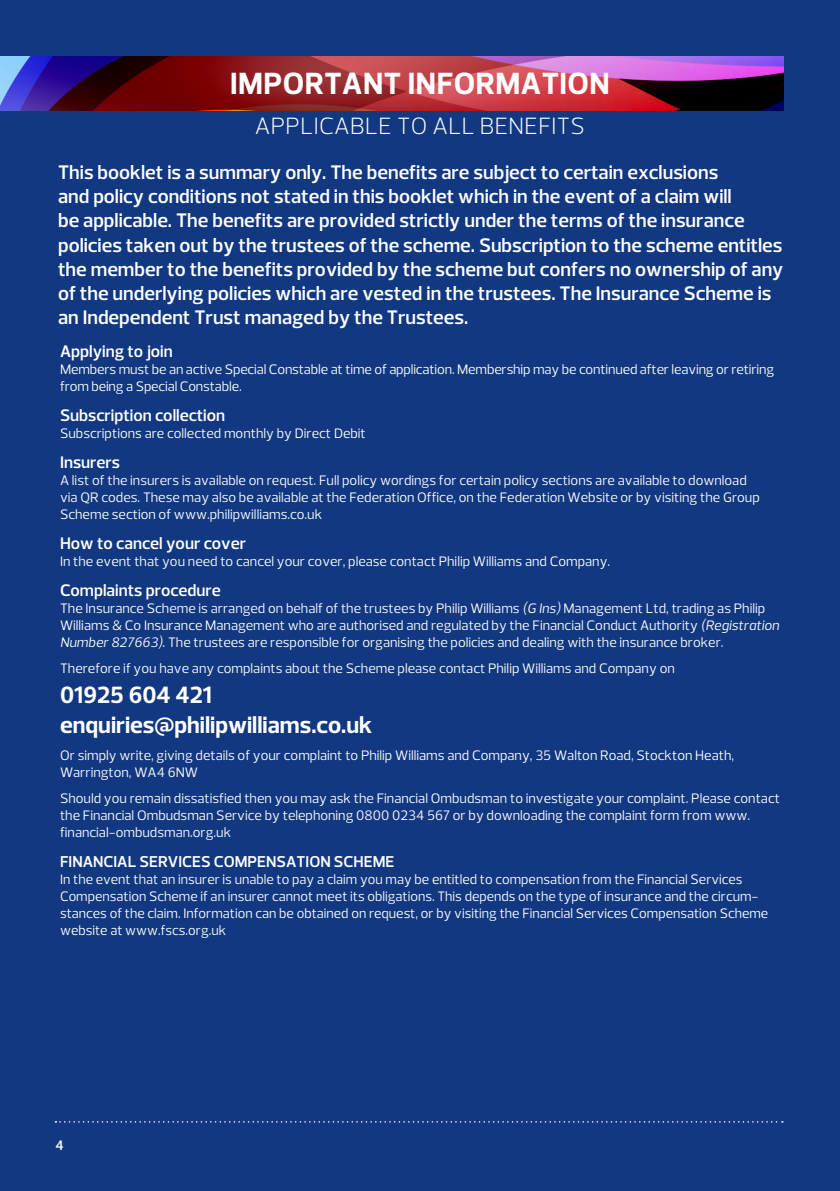
<style>
.page{position:relative;width:840px;height:1191px;background:#fff}
.page>*{position:absolute;margin:0;border:0;box-sizing:border-box;transform-origin:0 0}
.t1{font:700 31.2px "Prelo";letter-spacing:.015em;color:#fff}
.t2{font:700 24px "Prelo";color:#fff}
.t3{font:300 24px "Prelo";letter-spacing:.015em;color:#fff}
.t4{font:600 20px/24px "Prelo";color:#fff}
.t5{font:600 17px "Prelo";color:#fff}
.t6{font:600 16px "Prelo";color:#fff}
.t7{font:14px/17px "Prelo";color:#fff}
.t8{font:600 14px "Prelo";color:#fff}
.s1{font-style:italic}
</style>
<div class="page">
<div style="left:0;top:0;width:839px;height:1191px;background:#113880"></div>
<img style="left:0;top:57px;width:782px;height:53px">
<svg style="left:55px;top:1121px;width:727px;height:1px"></svg>
<p class="t1" style="left:230px;top:64px;width:381px">IMPORTANT INFORMATION</p>
<p class="t3" style="left:255px;top:111px;width:331px">APPLICABLE TO ALL BENEFITS</p>
<p class="t4" style="left:58px;top:161px;width:726px">This booklet is a summary only. The benefits are subject to certain exclusions<br>and policy conditions not stated in this booklet which in the event of a claim will<br>be applicable. The benefits are provided strictly under the terms of the insurance policies taken out by the trustees of the scheme. Subscription to the scheme entitles the member to the benefits provided by the scheme but confers no ownership of any of the underlying policies which are vested in the trustees. The Insurance Scheme is an Independent Trust managed by the Trustees.</p>
<p class="t5" style="left:60px;top:341px;width:114px">Applying to join</p>
<p class="t7" style="left:60px;top:361px;width:715px">Members must be an active Special Constable at time of application. Membership may be continued after leaving or retiring from being a Special Constable.</p>
<p class="t5" style="left:60px;top:405px;width:166px">Subscription collection</p>
<p class="t7" style="left:60px;top:425px;width:307px">Subscriptions are collected monthly by Direct Debit</p>
<p class="t5" style="left:60px;top:452px;width:61px">Insurers</p>
<p class="t7" style="left:60px;top:472px;width:700px">A list of the insurers is available on request. Full policy wordings for certain policy sections are available to download via QR codes. These may also be available at the Federation Office, on the Federation Website or by visiting the Group<br>Scheme section of www.philipwilliams.co.uk</p>
<p class="t5" style="left:60px;top:533px;width:187px">How to cancel your cover</p>
<p class="t7" style="left:60px;top:553px;width:551px">In the event that you need to cancel your cover, please contact Philip Williams and Company.</p>
<p class="t5" style="left:60px;top:580px;width:162px">Complaints procedure</p>
<p class="t7" style="left:60px;top:600px;width:720px">The Insurance Scheme is arranged on behalf of the trustees by Philip Williams <span class="s1">(G Ins)</span> Management Ltd, trading as Philip<br>Williams &amp; Co Insurance Management who are authorised and regulated by the Financial Conduct Authority <span class="s1">(Registration<br>Number 827663)</span>. The trustees are responsible for organising the policies and dealing with the insurance broker.</p>
<p class="t7" style="left:60px;top:660px;width:616px">Therefore if you have any complaints about the Scheme please contact Philip Williams and Company on</p>
<p class="t2" style="left:60px;top:680px;width:153px">01925 604 421</p>
<p class="t2" style="left:60px;top:710px;width:314px">enquiries@philipwilliams.co.uk</p>
<p class="t7" style="left:60px;top:747px;width:675px">Or simply write, giving details of your complaint to Philip Williams and Company, 35 Walton Road, Stockton Heath,<br>Warrington, WA4 6NW</p>
<p class="t7" style="left:60px;top:790px;width:721px">Should you remain dissatisfied then you may ask the Financial Ombudsman to investigate your complaint. Please contact the Financial Ombudsman Service by telephoning 0800 0234 567 or by downloading the complaint form from www. financial-ombudsman.org.uk</p>
<p class="t6" style="left:60px;top:852px;width:336px">FINANCIAL SERVICES COMPENSATION SCHEME</p>
<p class="t7" style="left:60px;top:871px;width:709px">In the event that an insurer is unable to pay a claim you may be entitled to compensation from the Financial Services Compensation Scheme if an insurer cannot meet its obligations. This depends on the type of insurance and the circum&shy;stances of the claim. Information can be obtained on request, or by visiting the Financial Services Compensation Scheme website at www.fscs.org.uk</p>
<p class="t8" style="left:55px;top:1137px;width:10px">4</p>
</div>
